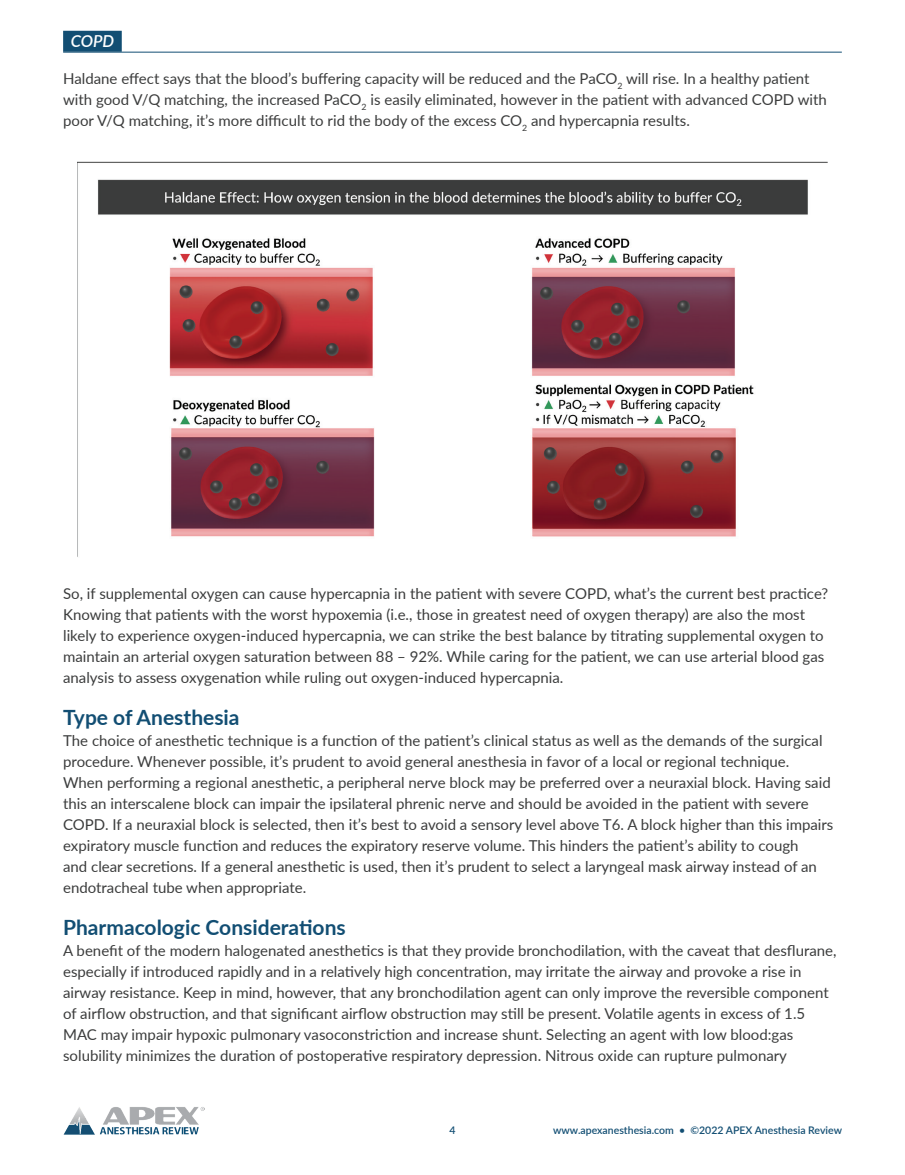
<style>
.page{position:relative;width:905px;height:1175px;background:#fff}
.page>*{position:absolute;margin:0;border:0;box-sizing:border-box;transform-origin:0 0}
.t1{font:700 21px "Lato";color:#124e73}
.t2{font:italic 600 16.5px "Lato";color:#fff}
.t3{font:15px/21px "Lato";color:#3b3c3c}
.t4{font:600 10.5px "Lato";color:#124e73}
</style>
<div class="page">
<div style="left:63px;top:31px;width:59px;height:21px;background:#124e73"></div>
<hr style="left:63px;top:52px;width:778px;height:1px;background:#124e73">
<img style="left:64px;top:1107px;width:140px;height:27px">
<img style="left:78px;top:161px;width:749px;height:376px">
<p class="t2" style="left:71px;top:29px;width:45px">COPD</p>
<p class="t3" style="left:63px;top:67px;width:765px">Haldane effect says that the blood’s buffering capacity will be reduced and the PaCO<sub>2</sub> will rise. In a healthy patient with good V/Q matching, the increased PaCO<sub>2</sub> is easily eliminated, however in the patient with advanced COPD with poor V/Q matching, it’s more difficult to rid the body of the excess CO<sub>2</sub> and hypercapnia results.</p>
<p class="t3" style="left:63px;top:582px;width:766px">So, if supplemental oxygen can cause hypercapnia in the patient with severe COPD, what’s the current best practice?<br>Knowing that patients with the worst hypoxemia (i.e., those in greatest need of oxygen therapy) are also the most likely to experience oxygen-induced hypercapnia, we can strike the best balance by titrating supplemental oxygen to maintain an arterial oxygen saturation between 88 – 92%. While caring for the patient, we can use arterial blood gas analysis to assess oxygenation while ruling out oxygen-induced hypercapnia.</p>
<h1 class="t1" style="left:63px;top:701px;width:178px">Type of Anesthesia</h1>
<p class="t3" style="left:63px;top:729px;width:771px">The choice of anesthetic technique is a function of the patient’s clinical status as well as the demands of the surgical procedure. Whenever possible, it’s prudent to avoid general anesthesia in favor of a local or regional technique.<br>When performing a regional anesthetic, a peripheral nerve block may be preferred over a neuraxial block. Having said this an interscalene block can impair the ipsilateral phrenic nerve and should be avoided in the patient with severe COPD. If a neuraxial block is selected, then it’s best to avoid a sensory level above T6. A block higher than this impairs expiratory muscle function and reduces the expiratory reserve volume. This hinders the patient’s ability to cough<br>and clear secretions. If a general anesthetic is used, then it’s prudent to select a laryngeal mask airway instead of an endotracheal tube when appropriate.</p>
<h1 class="t1" style="left:63px;top:911px;width:284px">Pharmacologic Considerations</h1>
<p class="t3" style="left:63px;top:939px;width:775px">A benefit of the modern halogenated anesthetics is that they provide bronchodilation, with the caveat that desflurane, especially if introduced rapidly and in a relatively high concentration, may irritate the airway and provoke a rise in airway resistance. Keep in mind, however, that any bronchodilation agent can only improve the reversible component of airflow obstruction, and that significant airflow obstruction may still be present. Volatile agents in excess of 1.5<br>MAC may impair hypoxic pulmonary vasoconstriction and increase shunt. Selecting an agent with low blood:gas solubility minimizes the duration of postoperative respiratory depression. Nitrous oxide can rupture pulmonary</p>
<p class="t4" style="left:449px;top:1123px;width:8px">4</p>
<p class="t4" style="left:553px;top:1123px;width:290px">www.apexanesthesia.com • ©2022 APEX Anesthesia Review</p>
</div>
